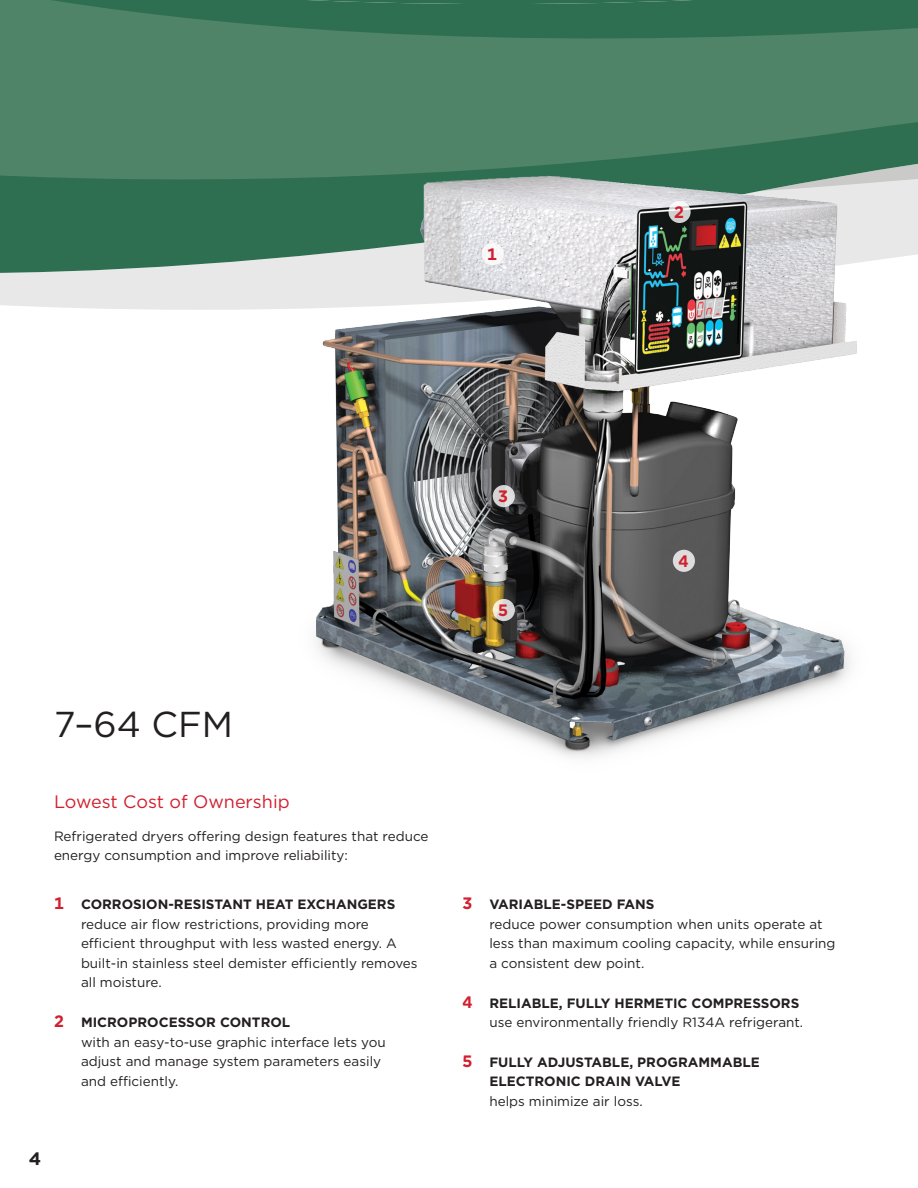
<style>
.page{position:relative;width:918px;height:1188px;background:#fff}
.page>*{position:absolute;margin:0;border:0;box-sizing:border-box;transform-origin:0 0}
.Top_Heading_24_-_for{font:36px "Gotham";color:#231f20}
.Heading_12{font:18px "Gotham";color:#d2202f}
.t1{font:700 18px "Gotham";color:#231f20}
.Body_Text_9{font:700 16.5px "Gotham";color:#d2202f}
.Body_Text_9___inden{font:13.5px/19.5px "Gotham";color:#231f20}
.t2{font:700 13.5px/19.5px "Gotham";color:#231f20}
.Body_Text_9-2{font:13.5px/19.5px "Gotham";color:#231f20}
.s1{font-size:16.5px;color:#d2202f}
</style>
<div class="page">
<div style="left:0;top:273px;width:261px;height:37px;background:#e9e8e8"></div>
<svg style="left:0;top:185px;width:918px;height:88px;background:#437c61"></svg>
<svg style="left:0;top:23px;width:918px;height:162px;background:#4b8165"></svg>
<svg style="left:0;top:0;width:918px;height:23px;background:#347254"></svg>
<img style="left:261px;top:159px;width:643px;height:598px">
<div style="left:482px;top:243px;width:22px;height:22px;background:#f8f8f9;border-radius:50%"></div>
<svg style="left:669px;top:201px;width:22px;height:22px"></svg>
<svg style="left:493px;top:485px;width:22px;height:22px"></svg>
<div style="left:673px;top:550px;width:22px;height:22px;background:#ddd;border-radius:50%"></div>
<svg style="left:493px;top:599px;width:22px;height:22px"></svg>
<p class="Body_Text_9" style="left:487px;top:243px;width:11px">1</p>
<p class="Body_Text_9" style="left:674px;top:201px;width:11px">2</p>
<p class="Body_Text_9" style="left:498px;top:485px;width:11px">3</p>
<p class="Body_Text_9" style="left:498px;top:599px;width:11px">5</p>
<p class="Body_Text_9" style="left:678px;top:550px;width:11px">4</p>
<p class="Top_Heading_24_-_for" style="left:54px;top:701px;width:181px">7–64 CFM</p>
<p class="Heading_12" style="left:54px;top:790px;width:237px">Lowest Cost of Ownership</p>
<p class="Body_Text_9-2" style="left:54px;top:826px;width:376px">Refrigerated dryers offering design features that reduce energy consumption and improve reliability:</p>
<p class="t2" style="left:54px;top:895px;width:343px"><span class="s1">1</span> CORROSION-RESISTANT HEAT EXCHANGERS</p>
<p class="Body_Text_9___inden" style="left:81px;top:914px;width:338px">reduce air flow restrictions, providing more efficient throughput with less wasted energy. A built-in stainless steel demister efficiently removes all moisture.</p>
<p class="t2" style="left:54px;top:1013px;width:238px"><span class="s1">2</span> MICROPROCESSOR CONTROL</p>
<p class="Body_Text_9___inden" style="left:81px;top:1032px;width:306px">with an easy-to-use graphic interface lets you adjust and manage system parameters easily and efficiently.</p>
<h2 class="t1" style="left:29px;top:1147px;width:14px">4</h2>
<p class="t2" style="left:462px;top:895px;width:194px"><span class="s1">3</span> VARIABLE-SPEED FANS</p>
<p class="Body_Text_9___inden" style="left:489px;top:914px;width:348px">reduce power consumption when units operate at less than maximum cooling capacity, while ensuring a consistent dew point.</p>
<p class="t2" style="left:462px;top:993px;width:339px"><span class="s1">4</span> RELIABLE, FULLY HERMETIC COMPRESSORS</p>
<p class="Body_Text_9___inden" style="left:489px;top:1012px;width:315px">use environmentally friendly R134A refrigerant.</p>
<p class="t2" style="left:489px;top:1052px;width:272px;text-indent:-27px"><span class="s1">5</span> FULLY ADJUSTABLE, PROGRAMMABLE<br>ELECTRONIC DRAIN VALVE</p>
<p class="Body_Text_9___inden" style="left:489px;top:1091px;width:155px">helps minimize air loss.</p>
</div>
